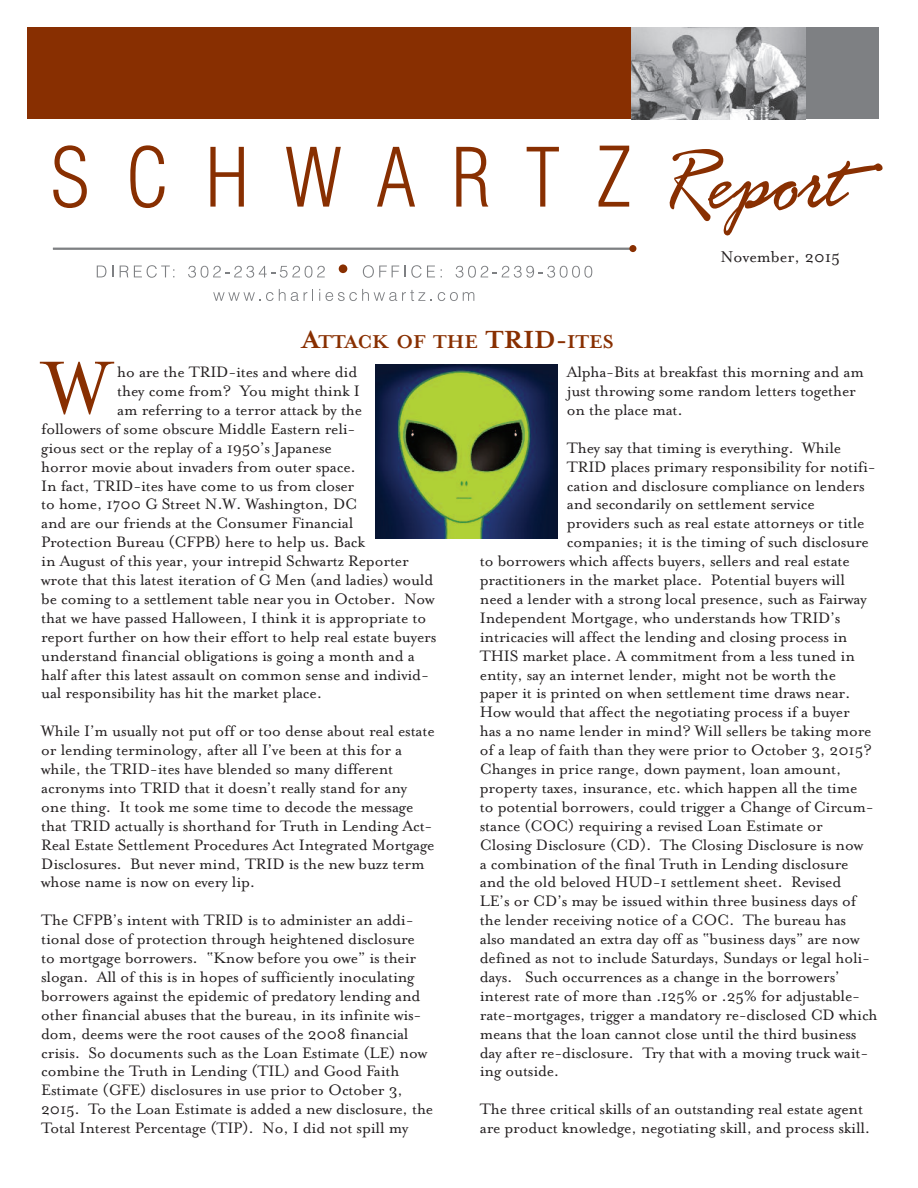
<style>
.page{position:relative;width:918px;height:1188px;background:#fff}
.page>*{position:absolute;margin:0;border:0;box-sizing:border-box;transform-origin:0 0}
.t1{font:85.5px "Mrs Eaves Roman";color:#882f01}
.t2{font:700 21.3px "Mrs Eaves";color:#882f01}
.t3{font:18px "Mrs Eaves Roman";color:#231f20}
.t4{font:17.4px/18.9px "Mrs Eaves Roman";letter-spacing:-.01em;color:#231f20}
.s1{font-size:28.5px}
</style>
<div class="page">
<svg style="left:97px;top:266px;width:9px;height:11px"></svg>
<svg style="left:120px;top:266px;width:8px;height:11px"></svg>
<svg style="left:134px;top:265px;width:40px;height:13px"></svg>
<svg style="left:188px;top:266px;width:137px;height:12px"></svg>
<div style="left:339px;top:264px;width:8px;height:9px;background:#882f01;border-radius:50%"></div>
<svg style="left:363px;top:265px;width:72px;height:13px"></svg>
<svg style="left:456px;top:266px;width:136px;height:12px"></svg>
<svg style="left:213px;top:292px;width:47px;height:9px"></svg>
<svg style="left:266px;top:289px;width:47px;height:12px"></svg>
<svg style="left:326px;top:289px;width:99px;height:12px"></svg>
<svg style="left:438px;top:292px;width:36px;height:9px"></svg>
<div style="left:27px;top:27px;width:605px;height:92px;background:#882f01"></div>
<div style="left:805px;top:27px;width:74px;height:92px;background:#7e8083"></div>
<hr style="left:53px;top:248px;width:578px;height:2px;background:#7e8083">
<div style="left:629px;top:245px;width:7px;height:7px;background:#882f01;border-radius:50%"></div>
<svg style="left:53px;top:145px;width:34px;height:63px"></svg>
<svg style="left:130px;top:145px;width:35px;height:63px"></svg>
<svg style="left:210px;top:147px;width:34px;height:60px"></svg>
<svg style="left:286px;top:147px;width:55px;height:60px"></svg>
<svg style="left:377px;top:147px;width:38px;height:60px"></svg>
<svg style="left:456px;top:147px;width:32px;height:60px"></svg>
<svg style="left:527px;top:147px;width:32px;height:60px"></svg>
<svg style="left:599px;top:146px;width:30px;height:61px"></svg>
<svg style="left:669px;top:149px;width:214px;height:87px"></svg>
<img style="left:631px;top:27px;width:175px;height:92px">
<svg style="left:376px;top:538px;width:182px;height:1px"></svg>
<img style="left:376px;top:364px;width:182px;height:174px">
<p class="t2" style="left:302px;top:328px;width:313px"><span class="s1">A</span>TTACK OF THE <span class="s1">TRID-</span>ITES</p>
<p class="t3" style="left:721px;top:245px;width:121px">November, 2015</p>
<h1 class="t1" style="left:44px;top:334px;width:69px">W</h1>
<p class="t4" style="left:117px;top:362px;width:242px">ho are the TRID-ites and where did</p>
<p class="t4" style="left:117px;top:381px;width:244px">they come from? You might think I</p>
<p class="t4" style="left:117px;top:400px;width:246px">am referring to a terror attack by the</p>
<p class="t4" style="left:41px;top:418px;width:316px">followers of some obscure Middle Eastern reli-</p>
<p class="t4" style="left:41px;top:437px;width:292px">gious sect or the replay of a 1950’s Japanese</p>
<p class="t4" style="left:41px;top:456px;width:316px">horror movie about invaders from outer space.</p>
<p class="t4" style="left:41px;top:475px;width:315px">In fact, TRID-ites have come to us from closer</p>
<p class="t4" style="left:41px;top:494px;width:318px">to home, 1700 G Street N.W. Washington, DC</p>
<p class="t4" style="left:41px;top:513px;width:314px">and are our friends at the Consumer Financial</p>
<p class="t4" style="left:41px;top:532px;width:326px">Protection Bureau (CFPB) here to help us. Back</p>
<p class="t4" style="left:41px;top:551px;width:369px">in August of this year, your intrepid Schwartz Reporter</p>
<p class="t4" style="left:41px;top:570px;width:394px">wrote that this latest iteration of G Men (and ladies) would</p>
<p class="t4" style="left:41px;top:589px;width:395px">be coming to a settlement table near you in October. Now</p>
<p class="t4" style="left:41px;top:607px;width:386px">that we have passed Halloween, I think it is appropriate to</p>
<p class="t4" style="left:41px;top:626px;width:397px">report further on how their effort to help real estate buyers</p>
<p class="t4" style="left:41px;top:645px;width:375px">understand financial obligations is going a month and a</p>
<p class="t4" style="left:41px;top:664px;width:389px">half after this latest assault on common sense and individ-</p>
<p class="t4" style="left:41px;top:683px;width:282px">ual responsibility has hit the market place.</p>
<p class="t4" style="left:41px;top:721px;width:395px">While I’m usually not put off or too dense about real estate or lending terminology, after all I’ve been at this for a while, the TRID-ites have blended so many different acronyms into TRID that it doesn’t really stand for any one thing. It took me some time to decode the message that TRID actually is shorthand for Truth in Lending Act-Real Estate Settlement Procedures Act Integrated Mortgage Disclosures. But never mind, TRID is the new buzz term whose name is now on every lip.</p>
<p class="t4" style="left:41px;top:910px;width:394px">The CFPB’s intent with TRID is to administer an addi&shy;tional dose of protection through heightened disclosure<br>to mortgage borrowers. “Know before you owe” is their slogan. All of this is in hopes of sufficiently inoculating borrowers against the epidemic of predatory lending and other financial abuses that the bureau, in its infinite wis&shy;dom, deems were the root causes of the 2008 financial crisis. So documents such as the Loan Estimate (LE) now combine the Truth in Lending (TIL) and Good Faith Estimate (GFE) disclosures in use prior to October 3, 2015. To the Loan Estimate is added a new disclosure, the Total Interest Percentage (TIP). No, I did not spill my</p>
<p class="t4" style="left:567px;top:362px;width:299px">Alpha-Bits at breakfast this morning and am just throwing some random letters together on the place mat.</p>
<p class="t4" style="left:567px;top:437px;width:276px">They say that timing is everything. While</p>
<p class="t4" style="left:567px;top:456px;width:310px">TRID places primary responsibility for notifi-</p>
<p class="t4" style="left:567px;top:475px;width:299px">cation and disclosure compliance on lenders</p>
<p class="t4" style="left:567px;top:494px;width:249px">and secondarily on settlement service</p>
<p class="t4" style="left:567px;top:513px;width:299px">providers such as real estate attorneys or title</p>
<p class="t4" style="left:567px;top:532px;width:303px">companies; it is the timing of such disclosure</p>
<p class="t4" style="left:480px;top:551px;width:371px">to borrowers which affects buyers, sellers and real estate</p>
<p class="t4" style="left:480px;top:570px;width:367px">practitioners in the market place. Potential buyers will</p>
<p class="t4" style="left:480px;top:589px;width:389px">need a lender with a strong local presence, such as Fairway</p>
<p class="t4" style="left:480px;top:607px;width:362px">Independent Mortgage, who understands how TRID’s</p>
<p class="t4" style="left:480px;top:626px;width:369px">intricacies will affect the lending and closing process in</p>
<p class="t4" style="left:480px;top:645px;width:377px">THIS market place. A commitment from a less tuned in</p>
<p class="t4" style="left:480px;top:664px;width:358px">entity, say an internet lender, might not be worth the</p>
<p class="t4" style="left:480px;top:683px;width:372px">paper it is printed on when settlement time draws near.</p>
<p class="t4" style="left:480px;top:702px;width:372px">How would that affect the negotiating process if a buyer</p>
<p class="t4" style="left:480px;top:721px;width:393px">has a no name lender in mind? Will sellers be taking more</p>
<p class="t4" style="left:480px;top:740px;width:393px">of a leap of faith than they were prior to October 3, 2015?</p>
<p class="t4" style="left:480px;top:759px;width:363px">Changes in price range, down payment, loan amount,</p>
<p class="t4" style="left:480px;top:778px;width:379px">property taxes, insurance, etc. which happen all the time</p>
<p class="t4" style="left:480px;top:796px;width:395px">to potential borrowers, could trigger a Change of Circum-</p>
<p class="t4" style="left:480px;top:815px;width:345px">stance (COC) requiring a revised Loan Estimate or</p>
<p class="t4" style="left:480px;top:834px;width:385px">Closing Disclosure (CD). The Closing Disclosure is now</p>
<p class="t4" style="left:480px;top:853px;width:370px">a combination of the final Truth in Lending disclosure</p>
<p class="t4" style="left:480px;top:872px;width:363px">and the old beloved HUD-1 settlement sheet. Revised</p>
<p class="t4" style="left:480px;top:891px;width:378px">LE’s or CD’s may be issued within three business days of</p>
<p class="t4" style="left:480px;top:910px;width:368px">the lender receiving notice of a COC. The bureau has</p>
<p class="t4" style="left:480px;top:929px;width:381px">also mandated an extra day off as “business days” are now</p>
<p class="t4" style="left:480px;top:948px;width:392px">defined as not to include Saturdays, Sundays or legal holi-</p>
<p class="t4" style="left:480px;top:967px;width:361px">days. Such occurrences as a change in the borrowers’</p>
<p class="t4" style="left:480px;top:985px;width:382px">interest rate of more than .125% or .25% for adjustable-</p>
<p class="t4" style="left:480px;top:1004px;width:399px">rate-mortgages, trigger a mandatory re-disclosed CD which</p>
<p class="t4" style="left:480px;top:1023px;width:378px">means that the loan cannot close until the third business</p>
<p class="t4" style="left:480px;top:1042px;width:390px">day after re-disclosure. Try that with a moving truck wait-</p>
<p class="t4" style="left:480px;top:1061px;width:81px">ing outside.</p>
<p class="t4" style="left:480px;top:1099px;width:392px">The three critical skills of an outstanding real estate agent are product knowledge, negotiating skill, and process skill.</p>
</div>
